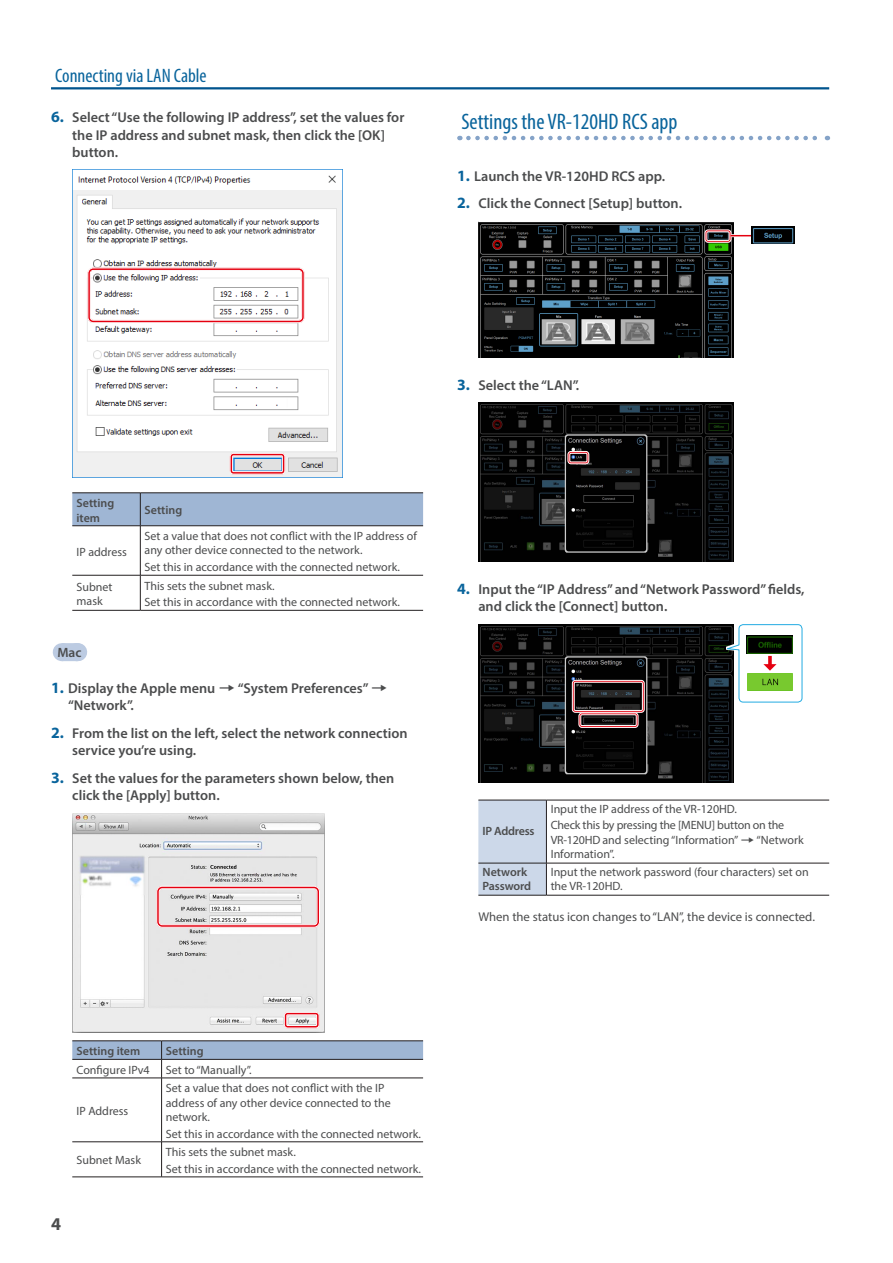
<style>
.page{position:relative;width:893px;height:1263px;background:#fff}
.page>*{position:absolute;margin:0;border:0;box-sizing:border-box;transform-origin:0 0}
.t1{font:condensed 22.5px "Myriad Pro";color:#09649c}
.t2{font:condensed 19.5px "Myriad Pro";color:#09649c}
.t3{font:700 18px "Myriad Pro";color:#4b4c4d}
.t4{font:600 14.25px/17.1px "Myriad Pro";color:#4b4c4d}
.t5{font:600 13.5px "Myriad Pro";color:#4b4c4d}
.t6{font:12.75px "Myriad Pro";color:#4b4c4d}
.t7{font:12px/14.4px "Myriad Pro";color:#4b4c4d}
.t8{font:600 12px/14.4px "Myriad Pro";color:#4b4c4d}
.t9{font:600 12px "Myriad Pro";letter-spacing:-.02em;color:#4b4c4d}
.s1{font-weight:700;font-size:15.75px;color:#09649c}
.s2{font-family:"Roland Owners Manual 01 rev 2";font-weight:400;font-size:21.3px}
.s3{font-family:"Roland Owners Manual 01 rev 2";font-size:18px}
</style>
<div class="page">
<hr style="left:51px;top:87px;width:778px;height:2px;background:#00548e">
<div style="left:62px;top:643px;width:15px;height:18px;background:#bccbe2"></div>
<svg style="left:77px;top:643px;width:1px;height:18px"></svg>
<img style="left:72px;top:170px;width:270px;height:307px">
<div style="left:88px;top:268px;width:216px;height:55px;border:1px solid #fff;border-radius:6px"></div>
<div style="left:90px;top:270px;width:212px;height:50px;border:1px solid #fff;border-radius:3px"></div>
<div style="left:230px;top:453px;width:55px;height:21px;border:3px solid #e50010;border-radius:2px"></div>
<div style="left:230px;top:453px;width:55px;height:21px;border:1px solid #fff;border-radius:3px"></div>
<div style="left:232px;top:456px;width:51px;height:16px;border:1px solid #fff"></div>
<div style="left:72px;top:493px;width:351px;height:32px;background:#9fb6d4"></div>
<hr style="left:72px;top:492px;width:68px;height:1px;background:#231f20">
<hr style="left:140px;top:492px;width:283px;height:1px;background:#231f20">
<hr style="left:72px;top:525px;width:68px;height:1px;background:#231f20">
<hr style="left:140px;top:525px;width:283px;height:1px;background:#231f20">
<hr style="left:140px;top:493px;width:1px;height:33px;background:#231f20">
<hr style="left:140px;top:526px;width:1px;height:49px;background:#231f20">
<hr style="left:72px;top:575px;width:68px;height:1px;background:#231f20">
<hr style="left:140px;top:575px;width:283px;height:1px;background:#231f20">
<hr style="left:140px;top:575px;width:1px;height:35px;background:#231f20">
<hr style="left:72px;top:610px;width:68px;height:1px;background:#231f20">
<hr style="left:140px;top:610px;width:283px;height:1px;background:#231f20">
<img style="left:72px;top:813px;width:252px;height:219px">
<div style="left:156px;top:886px;width:164px;height:41px;border:1px solid #fff;border-radius:6px"></div>
<div style="left:159px;top:888px;width:158px;height:37px;border:1px solid #fff;border-radius:3px"></div>
<div style="left:284px;top:1012px;width:35px;height:16px;border:3px solid #e50010;border-radius:2px"></div>
<div style="left:284px;top:1012px;width:35px;height:16px;border:1px solid #fff;border-radius:3px"></div>
<div style="left:287px;top:1014px;width:30px;height:12px;border:1px solid #fff"></div>
<hr style="left:72px;top:1040px;width:90px;height:1px;background:#231f20">
<hr style="left:162px;top:1040px;width:261px;height:1px;background:#231f20">
<hr style="left:72px;top:1078px;width:90px;height:1px;background:#231f20">
<hr style="left:162px;top:1078px;width:261px;height:1px;background:#231f20">
<hr style="left:161px;top:1078px;width:1px;height:63px;background:#231f20">
<hr style="left:72px;top:1141px;width:90px;height:1px;background:#231f20">
<hr style="left:162px;top:1141px;width:261px;height:1px;background:#231f20">
<hr style="left:161px;top:1142px;width:1px;height:35px;background:#231f20">
<hr style="left:72px;top:1176px;width:90px;height:1px;background:#231f20">
<hr style="left:162px;top:1176px;width:261px;height:1px;background:#231f20">
<svg style="left:72px;top:1041px;width:351px;height:37px"></svg>
<svg style="left:468px;top:136px;width:360px;height:4px"></svg>
<img style="left:478px;top:221px;width:255px;height:136px">
<hr style="left:731px;top:234px;width:30px;height:3px;background:#fff">
<div style="left:705px;top:230px;width:26px;height:12px;border:1px solid #fff;border-radius:3px"></div>
<div style="left:707px;top:232px;width:22px;height:9px;border:1px solid #fff"></div>
<hr style="left:731px;top:235px;width:30px;height:1px;background:#e50010">
<img style="left:752px;top:227px;width:43px;height:17px">
<img style="left:478px;top:403px;width:255px;height:159px">
<div style="left:568px;top:451px;width:21px;height:13px;border:1px solid #fff;border-radius:3px"></div>
<div style="left:570px;top:453px;width:17px;height:9px;border:1px solid #fff"></div>
<img style="left:478px;top:624px;width:255px;height:159px">
<div style="left:726px;top:623px;width:78px;height:81px;background:#fff"></div>
<svg style="left:724px;top:624px;width:79px;height:79px"></svg>
<div style="left:579px;top:713px;width:59px;height:15px;border:1px solid #fff;border-radius:3px"></div>
<div style="left:581px;top:715px;width:55px;height:11px;border:1px solid #fff"></div>
<div style="left:572px;top:680px;width:72px;height:32px;border:1px solid #fff;border-radius:3px"></div>
<div style="left:574px;top:682px;width:69px;height:29px;border:1px solid #fff"></div>
<svg style="left:622px;top:706px;width:10px;height:3px"></svg>
<div style="left:478px;top:801px;width:68px;height:94px;background:#ccd8e9"></div>
<hr style="left:546px;top:800px;width:283px;height:1px;background:#231f20">
<hr style="left:478px;top:863px;width:68px;height:1px;background:#231f20">
<hr style="left:546px;top:863px;width:283px;height:1px;background:#231f20">
<hr style="left:546px;top:895px;width:283px;height:1px;background:#231f20">
<hr style="left:478px;top:800px;width:68px;height:1px;background:#231f20">
<hr style="left:546px;top:800px;width:1px;height:63px;background:#231f20">
<hr style="left:546px;top:863px;width:1px;height:32px;background:#231f20">
<hr style="left:478px;top:895px;width:68px;height:1px;background:#231f20">
<h2 class="t2" style="left:55px;top:64px;width:153px">Connecting via LAN Cable</h2>
<p class="t4" style="left:72px;top:109px;width:334px;text-indent:-21px"><span class="s1">6.</span> Select “Use the following IP address”, set the values for the IP address and subnet mask, then click the [OK] button.</p>
<h1 class="t1" style="left:461px;top:108px;width:218px">Settings the VR-120HD RCS app</h1>
<p class="t4" style="left:457px;top:167px;width:209px"><span class="s1">1.</span> Launch the VR-120HD RCS app.</p>
<p class="t4" style="left:457px;top:195px;width:227px"><span class="s1">2.</span> Click the Connect [Setup] button.</p>
<p class="t4" style="left:457px;top:376px;width:124px"><span class="s1">3.</span> Select the “LAN”.</p>
<p class="t8" style="left:77px;top:496px;width:39px">Setting item</p>
<p class="t8" style="left:145px;top:503px;width:39px">Setting</p>
<p class="t7" style="left:77px;top:544px;width:52px">IP address</p>
<p class="t7" style="left:145px;top:529px;width:274px">Set a value that does not conflict with the IP address of any other device connected to the network.</p>
<p class="t7" style="left:145px;top:559px;width:257px">Set this in accordance with the connected network.</p>
<p class="t7" style="left:77px;top:579px;width:38px">Subnet mask</p>
<p class="t7" style="left:145px;top:577px;width:257px;line-height:16.5px">This sets the subnet mask.<br>Set this in accordance with the connected network.</p>
<p class="t5" style="left:57px;top:644px;width:26px">Mac</p>
<p class="t4" style="left:68px;top:679px;width:322px;text-indent:-17px"><span class="s1">1.</span> Display the Apple menu <span class="s2">Ó</span> “System Preferences” <span class="s2">Ó </span>“Network”.</p>
<p class="t4" style="left:72px;top:724px;width:337px;text-indent:-21px"><span class="s1">2.</span> From the list on the left, select the network connection service you’re using.</p>
<p class="t4" style="left:72px;top:769px;width:324px;text-indent:-21px"><span class="s1">3.</span> Set the values for the parameters shown below, then click the [Apply] button.</p>
<p class="t4" style="left:478px;top:580px;width:328px;text-indent:-21px"><span class="s1">4.</span> Input the “IP Address” and “Network Password” fields, and click the [Connect] button.</p>
<p class="t9" style="left:483px;top:824px;width:53px">IP Address</p>
<p class="t7" style="left:551px;top:800px;width:235px;line-height:16.5px">Input the IP address of the VR-120HD.<br>Check this by pressing the [MENU] button on the</p>
<p class="t7" style="left:551px;top:832px;width:254px">VR-120HD and selecting “Information” <span class="s3">Ó</span> “Network<br>Information”.</p>
<p class="t8" style="left:483px;top:864px;width:50px">Network<br>Password</p>
<p class="t7" style="left:551px;top:864px;width:260px">Input the network password (four characters) set on the VR-120HD.</p>
<p class="t6" style="left:478px;top:909px;width:338px">When the status icon changes to “LAN”, the device is connected.</p>
<p class="t8" style="left:77px;top:1043px;width:65px">Setting item</p>
<p class="t8" style="left:166px;top:1043px;width:39px">Setting</p>
<p class="t7" style="left:77px;top:1062px;width:75px">Configure IPv4</p>
<p class="t7" style="left:166px;top:1062px;width:87px">Set to “Manually”.</p>
<p class="t7" style="left:77px;top:1103px;width:53px">IP Address</p>
<p class="t7" style="left:166px;top:1081px;width:226px">Set a value that does not conflict with the IP address of any other device connected to the network.</p>
<p class="t7" style="left:166px;top:1126px;width:257px">Set this in accordance with the connected network.</p>
<p class="t7" style="left:77px;top:1153px;width:66px">Subnet Mask</p>
<p class="t7" style="left:166px;top:1143px;width:257px;line-height:16.5px">This sets the subnet mask.<br>Set this in accordance with the connected network.</p>
<h3 class="t3" style="left:51px;top:1212px;width:11px">4</h3>
</div>
